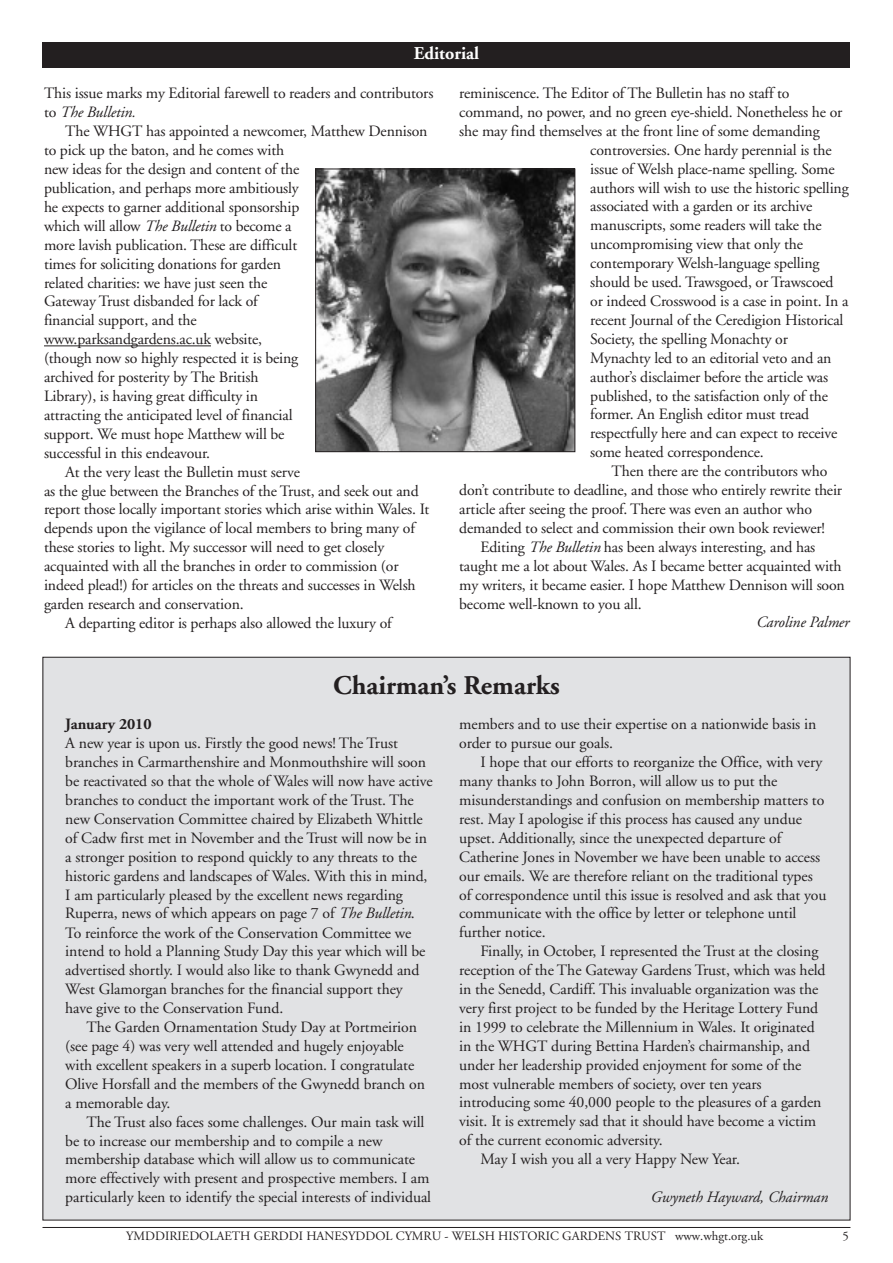
<style>
.page{position:relative;width:893px;height:1263px;background:#fff}
.page>*{position:absolute;margin:0;border:0;box-sizing:border-box;transform-origin:0 0}
.t1{font:700 27px "Adobe Garamond";color:#231f20}
.t2{font:700 18px "Adobe Garamond";color:#fff}
.t3{font:15.75px/18.9px "Adobe Garamond";letter-spacing:-.01em;color:#231f20}
.t4{font:italic 15.75px "Adobe Garamond";letter-spacing:-.005em;color:#231f20}
.t5{font:700 15.75px "Adobe Garamond";letter-spacing:-.005em;color:#231f20}
.t6{font:12.75px "Adobe Garamond";color:#231f20}
.s1{font-style:italic}
</style>
<div class="page">
<hr style="left:43px;top:1227px;width:807px;height:1px;background:#231f20">
<div style="left:43px;top:657px;width:807px;height:563px;background:#e1e2e4"></div>
<div style="left:43px;top:43px;width:807px;height:25px;background:#231f20"></div>
<hr style="left:44px;top:345px;width:167px;height:1px;background:#231f20">
<img style="left:317px;top:171px;width:256px;height:279px">
<div style="left:315px;top:169px;width:260px;height:283px;border:1px solid #231f20"></div>
<p class="t2" style="left:414px;top:43px;width:67px">Editorial</p>
<p class="t3" style="left:44px;top:83px;width:391px">This issue marks my Editorial farewell to readers and contributors to <span class="s1">The Bulletin.</span></p>
<p class="t3" style="left:65px;top:121px;width:364px">The WHGT has appointed a newcomer, Matthew Dennison</p>
<p class="t3" style="left:44px;top:140px;width:242px">to pick up the baton, and he comes with</p>
<p class="t3" style="left:44px;top:159px;width:257px">new ideas for the design and content of the</p>
<p class="t3" style="left:44px;top:178px;width:256px">publication, and perhaps more ambitiously</p>
<p class="t3" style="left:44px;top:197px;width:257px">he expects to garner additional sponsorship</p>
<p class="t3" style="left:44px;top:216px;width:249px">which will allow <span class="s1">The Bulletin</span> to become a</p>
<p class="t3" style="left:44px;top:235px;width:255px">more lavish publication. These are difficult</p>
<p class="t3" style="left:44px;top:254px;width:239px">times for soliciting donations for garden</p>
<p class="t3" style="left:44px;top:273px;width:225px">related charities: we have just seen the</p>
<p class="t3" style="left:44px;top:292px;width:215px">Gateway Trust disbanded for lack of</p>
<p class="t3" style="left:44px;top:310px;width:154px">financial support, and the</p>
<p class="t3" style="left:44px;top:329px;width:220px">www.parksandgardens.ac.uk website,</p>
<p class="t3" style="left:44px;top:348px;width:256px">(though now so highly respected it is being</p>
<p class="t3" style="left:44px;top:367px;width:216px">archived for posterity by The British</p>
<p class="t3" style="left:44px;top:386px;width:216px">Library), is having great difficulty in</p>
<p class="t3" style="left:44px;top:405px;width:250px">attracting the anticipated level of financial</p>
<p class="t3" style="left:44px;top:424px;width:242px">support. We must hope Matthew will be</p>
<p class="t3" style="left:44px;top:443px;width:168px">successful in this endeavour.</p>
<p class="t3" style="left:65px;top:462px;width:236px">At the very least the Bulletin must serve</p>
<p class="t3" style="left:44px;top:481px;width:376px">as the glue between the Branches of the Trust, and seek out and</p>
<p class="t3" style="left:44px;top:499px;width:387px">report those locally important stories which arise within Wales. It</p>
<p class="t3" style="left:44px;top:518px;width:372px">depends upon the vigilance of local members to bring many of</p>
<p class="t3" style="left:44px;top:537px;width:342px">these stories to light. My successor will need to get closely</p>
<p class="t3" style="left:44px;top:556px;width:356px">acquainted with all the branches in order to commission (or</p>
<p class="t3" style="left:44px;top:575px;width:373px">indeed plead!) for articles on the threats and successes in Welsh</p>
<p class="t3" style="left:44px;top:594px;width:201px">garden research and conservation.</p>
<p class="t3" style="left:65px;top:613px;width:328px">A departing editor is perhaps also allowed the luxury of</p>
<p class="t3" style="left:459px;top:83px;width:332px">reminiscence. The Editor of The Bulletin has no staff to</p>
<p class="t3" style="left:459px;top:102px;width:385px">command, no power, and no green eye-shield. Nonetheless he or</p>
<p class="t3" style="left:459px;top:121px;width:362px">she may find themselves at the front line of some demanding</p>
<p class="t3" style="left:590px;top:140px;width:243px">controversies. One hardy perennial is the</p>
<p class="t3" style="left:590px;top:159px;width:246px">issue of Welsh place-name spelling. Some</p>
<p class="t3" style="left:590px;top:178px;width:260px">authors will wish to use the historic spelling</p>
<p class="t3" style="left:590px;top:197px;width:223px">associated with a garden or its archive</p>
<p class="t3" style="left:590px;top:215px;width:233px">manuscripts, some readers will take the</p>
<p class="t3" style="left:590px;top:234px;width:214px">uncompromising view that only the</p>
<p class="t3" style="left:590px;top:253px;width:231px">contemporary Welsh-language spelling</p>
<p class="t3" style="left:590px;top:272px;width:245px">should be used. Trawsgoed, or Trawscoed</p>
<p class="t3" style="left:590px;top:291px;width:260px">or indeed Crosswood is a case in point. In a</p>
<p class="t3" style="left:590px;top:310px;width:255px">recent Journal of the Ceredigion Historical</p>
<p class="t3" style="left:590px;top:329px;width:199px">Society, the spelling Monachty or</p>
<p class="t3" style="left:590px;top:348px;width:243px">Mynachty led to an editorial veto and an</p>
<p class="t3" style="left:590px;top:367px;width:239px">author’s disclaimer before the article was</p>
<p class="t3" style="left:590px;top:386px;width:239px">published, to the satisfaction only of the</p>
<p class="t3" style="left:590px;top:404px;width:220px">former. An English editor must tread</p>
<p class="t3" style="left:590px;top:423px;width:248px">respectfully here and can expect to receive</p>
<p class="t3" style="left:590px;top:442px;width:175px">some heated correspondence.</p>
<p class="t3" style="left:612px;top:461px;width:217px">Then there are the contributors who</p>
<p class="t3" style="left:459px;top:480px;width:384px">don’t contribute to deadline, and those who entirely rewrite their</p>
<p class="t3" style="left:459px;top:499px;width:354px">article after seeing the proof. There was even an author who</p>
<p class="t3" style="left:459px;top:518px;width:367px">demanded to select and commission their own book reviewer!</p>
<p class="t3" style="left:480px;top:537px;width:336px">Editing <span class="s1">The Bulletin</span> has been always interesting, and has</p>
<p class="t3" style="left:459px;top:556px;width:384px">taught me a lot about Wales. As I became better acquainted with</p>
<p class="t3" style="left:459px;top:575px;width:387px">my writers, it became easier. I hope Matthew Dennison will soon</p>
<p class="t3" style="left:459px;top:594px;width:184px">become well-known to you all.</p>
<p class="t4" style="left:756px;top:613px;width:95px">Caroline Palmer</p>
<h1 class="t1" style="left:333px;top:669px;width:228px">Chairman’s Remarks</h1>
<p class="t5" style="left:65px;top:715px;width:88px">January 2010</p>
<p class="t3" style="left:65px;top:733px;width:369px">A new year is upon us. Firstly the good news! The Trust branches in Carmarthenshire and Monmouthshire will soon be reactivated so that the whole of Wales will now have active branches to conduct the important work of the Trust. The new Conservation Committee chaired by Elizabeth Whittle of Cadw first met in November and the Trust will now be in a stronger position to respond quickly to any threats to the historic gardens and landscapes of Wales. With this in mind, I am particularly pleased by the excellent news regarding Ruperra, news of which appears on page 7 of <span class="s1">The Bulletin</span>.<br>To reinforce the work of the Conservation Committee we intend to hold a Planning Study Day this year which will be advertised shortly. I would also like to thank Gwynedd and West Glamorgan branches for the financial support they have give to the Conservation Fund.</p>
<p class="t3" style="left:65px;top:1017px;width:361px;text-indent:21px">The Garden Ornamentation Study Day at Portmeirion (see page 4) was very well attended and hugely enjoyable with excellent speakers in a superb location. I congratulate Olive Horsfall and the members of the Gwynedd branch on a memorable day.</p>
<p class="t3" style="left:65px;top:1112px;width:367px;text-indent:21px">The Trust also faces some challenges. Our main task will be to increase our membership and to compile a new membership database which will allow us to communicate more effectively with present and prospective members. I am particularly keen to identify the special interests of individual</p>
<p class="t3" style="left:459px;top:714px;width:359px">members and to use their expertise on a nationwide basis in order to pursue our goals.</p>
<p class="t3" style="left:459px;top:752px;width:369px;text-indent:21px">I hope that our efforts to reorganize the Office, with very many thanks to John Borron, will allow us to put the misunderstandings and confusion on membership matters to rest. May I apologise if this process has caused any undue upset. Additionally, since the unexpected departure of Catherine Jones in November we have been unable to access our emails. We are therefore reliant on the traditional types of correspondence until this issue is resolved and ask that you communicate with the office by letter or telephone until further notice.</p>
<p class="t3" style="left:480px;top:941px;width:339px">Finally, in October, I represented the Trust at the closing</p>
<p class="t3" style="left:459px;top:960px;width:368px">reception of the The Gateway Gardens Trust, which was held</p>
<p class="t3" style="left:459px;top:979px;width:361px">in the Senedd, Cardiff. This invaluable organization was the</p>
<p class="t3" style="left:459px;top:998px;width:361px">very first project to be funded by the Heritage Lottery Fund</p>
<p class="t3" style="left:459px;top:1017px;width:357px">in 1999 to celebrate the Millennium in Wales. It originated</p>
<p class="t3" style="left:459px;top:1036px;width:352px">in the WHGT during Bettina Harden’s chairmanship, and</p>
<p class="t3" style="left:459px;top:1055px;width:344px">under her leadership provided enjoyment for some of the</p>
<p class="t3" style="left:459px;top:1074px;width:304px">most vulnerable members of society, over ten years</p>
<p class="t3" style="left:459px;top:1092px;width:364px">introducing some 40,000 people to the pleasures of a garden</p>
<p class="t3" style="left:459px;top:1111px;width:358px">visit. It is extremely sad that it should have become a victim</p>
<p class="t3" style="left:459px;top:1130px;width:205px">of the current economic adversity.</p>
<p class="t3" style="left:480px;top:1149px;width:261px">May I wish you all a very Happy New Year.</p>
<p class="t4" style="left:650px;top:1187px;width:179px">Gwyneth Hayward, Chairman</p>
<p class="t6" style="left:126px;top:1228px;width:638px">YMDDIRIEDOLAETH GERDDI HANESYDDOL CYMRU - WELSH HISTORIC GARDENS TRUST www.whgt.org.uk</p>
<p class="t6" style="left:843px;top:1228px;width:8px">5</p>
</div>
